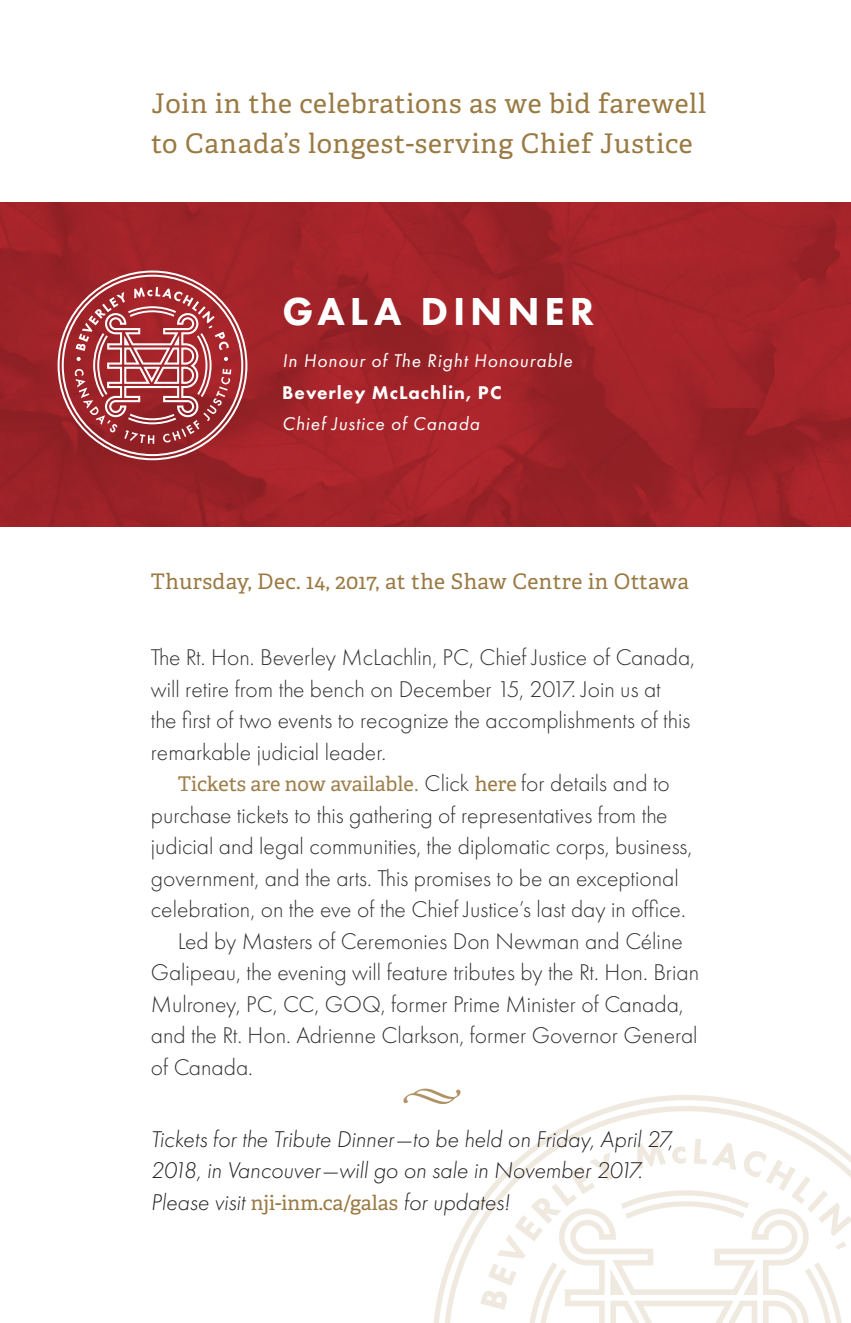
<style>
.page{position:relative;width:851px;height:1323px;background:#fff}
.page>*{position:absolute;margin:0;border:0;box-sizing:border-box;transform-origin:0 0}
.t1{font:800 40.5px "Futura PT";letter-spacing:.12em;color:#fff}
.t2{font:38.25px "Minion Pro";color:#af9165}
.NEW__General_text{font:27px/40.5px "Adelle PE";letter-spacing:.03em;color:#9a7a43}
.NEW__General_text-2{font:300 23.62px/31.5px "Futura PT";color:#312f30}
.NEW__General_text-3{font:italic 300 23.62px/31.5px "Futura PT";color:#231f20}
.NEW__General_text-4{font:21.38px "Adelle PE";letter-spacing:.015em;color:#9a7a43}
.NEW__General_text-5{font:20.25px "Adelle PE";letter-spacing:-.005em;color:#9e7e4a}
.t3{font:italic 19.12px "Futura PT";letter-spacing:.05em;color:#fff}
.t4{font:800 19.12px "Futura PT";letter-spacing:.05em;color:#fff}
.s1{font-family:"Futura PT";font-size:23.62px}
.s2{font-family:"Futura PT";font-weight:300;font-size:23.62px;color:#312f30}
.s3{color:#9a7a43}
.s4{font-family:"Adelle PE";font-weight:400;font-style:normal;font-size:20.25px;color:#9a7a43}
</style>
<div class="page">
<svg style="left:433px;top:1095px;width:395px;height:228px"></svg>
<svg style="left:480px;top:1139px;width:370px;height:184px"></svg>
<img style="left:0;top:202px;width:850px;height:324px">
<svg style="left:58px;top:271px;width:189px;height:189px"></svg>
<p class="NEW__General_text" style="left:151px;top:82px;width:556px">Join in the celebrations as we bid farewell to Canada’s longest-serving Chief Justice</p>
<p class="t1" style="left:282px;top:286px;width:313px">GALA DINNER</p>
<p class="t3" style="left:282px;top:350px;width:291px">In Honour of The Right Honourable</p>
<p class="t4" style="left:282px;top:380px;width:221px">Beverley McLachlin, PC</p>
<p class="t3" style="left:282px;top:413px;width:199px">Chief Justice of Canada</p>
<p class="NEW__General_text-4" style="left:151px;top:566px;width:539px">Thursday, Dec. 14, 2017, at the Shaw Centre in Ottawa</p>
<p class="NEW__General_text-2" style="left:151px;top:642px;width:545px">The Rt. Hon. Beverley McLachlin, PC, Chief Justice of Canada, will retire from the bench on December 15, 2017. Join us at<br>the first of two events to recognize the accomplishments of this remarkable judicial leader.</p>
<p class="NEW__General_text-5" style="left:178px;top:769px;width:493px">Tickets are now available<span class="s1">.</span> <span class="s2">Click</span> <span class="s3">here</span> <span class="s2">for details and to</span></p>
<p class="NEW__General_text-2" style="left:151px;top:799px;width:543px">purchase tickets to this gathering of representatives from the judicial and legal communities, the diplomatic corps, business, government, and the arts. This promises to be an exceptional celebration, on the eve of the Chief Justice’s last day in office.</p>
<p class="NEW__General_text-2" style="left:151px;top:925px;width:549px;text-indent:27px">Led by Masters of Ceremonies Don Newman and Céline Galipeau, the evening will feature tributes by the Rt. Hon. Brian Mulroney, PC, CC, GOQ, former Prime Minister of Canada, and the Rt. Hon. Adrienne Clarkson, former Governor General of Canada.</p>
<p class="t2" style="left:401px;top:1067px;width:63px">•</p>
<p class="NEW__General_text-3" style="left:151px;top:1123px;width:523px">Tickets for the Tribute Dinner—to be held on Friday, April 27,<br>2018, in Vancouver—will go on sale in November 2017.<br>Please visit <span class="s4">nji-inm.ca/galas</span> for updates!</p>
</div>
